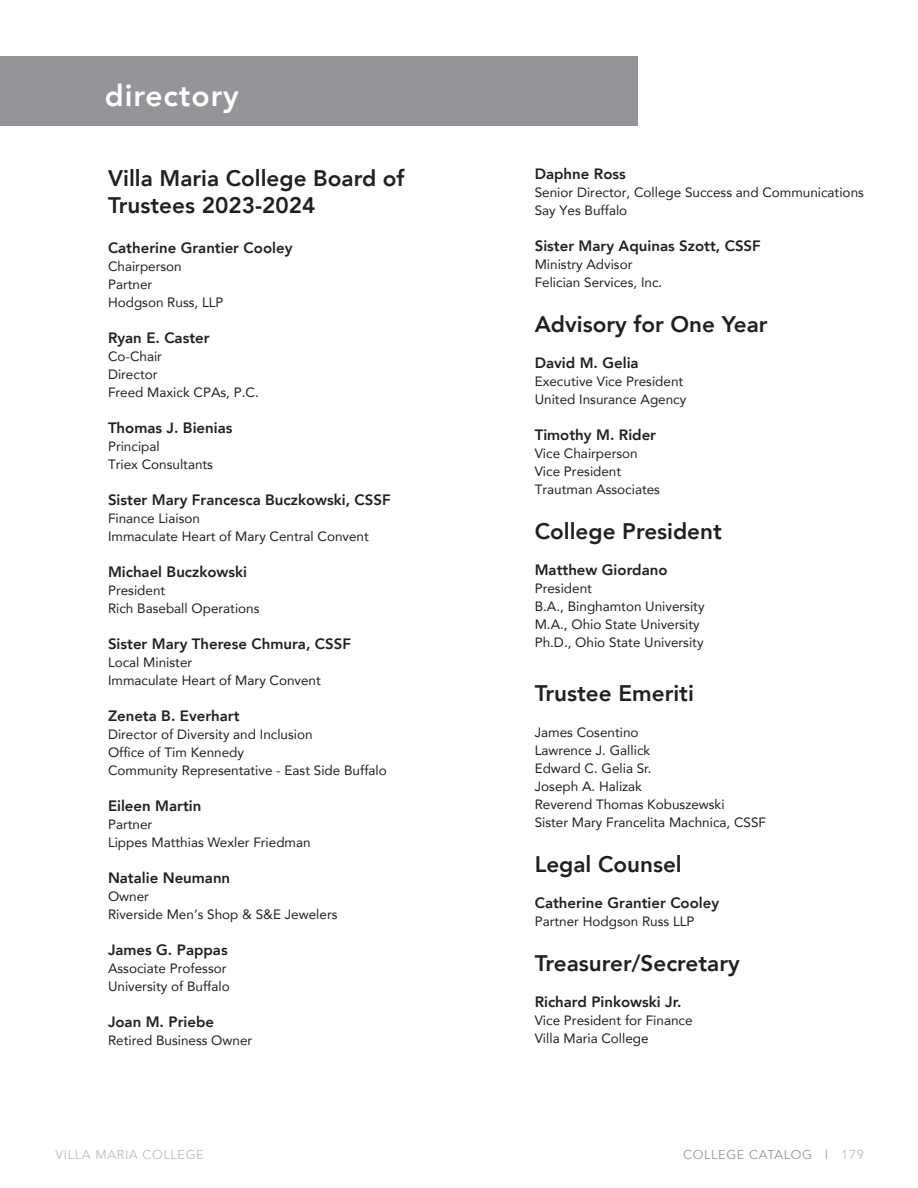
<style>
.page{position:relative;width:918px;height:1188px;background:#fff}
.page>*{position:absolute;margin:0;border:0;box-sizing:border-box;transform-origin:0 0}
.t1{font:800 30px "Avenir";letter-spacing:.03em;color:#fff}
.t2{font:800 22.5px/27px "Avenir";color:#231f20}
.t3{font:800 15px "Avenir";color:#231f20}
.t4{font:13.5px/18px "Avenir";color:#231f20}
.t5{font:12.75px "Avenir";letter-spacing:.05em;color:#939598}
.t6{font:12.75px "Avenir";letter-spacing:.05em;color:#bcbdc0}
.s1{color:#bcbdc0}
</style>
<div class="page">
<div style="left:0;top:56px;width:637px;height:69px;background:#939598"></div>
<h1 class="t1" style="left:105px;top:72px;width:135px">directory</h1>
<h2 class="t2" style="left:108px;top:165px;width:298px">Villa Maria College Board of<br>Trustees 2023-2024</h2>
<p class="t3" style="left:108px;top:236px;width:186px">Catherine Grantier Cooley</p>
<p class="t4" style="left:108px;top:257px;width:117px">Chairperson<br>Partner<br>Hodgson Russ, LLP</p>
<p class="t3" style="left:108px;top:326px;width:103px">Ryan E. Caster</p>
<p class="t4" style="left:108px;top:347px;width:152px">Co-Chair<br>Director<br>Freed Maxick CPAs, P.C.</p>
<p class="t3" style="left:108px;top:416px;width:126px">Thomas J. Bienias</p>
<p class="t4" style="left:108px;top:437px;width:107px">Principal<br>Triex Consultants</p>
<p class="t3" style="left:108px;top:488px;width:284px">Sister Mary Francesca Buczkowski, CSSF</p>
<p class="t4" style="left:108px;top:509px;width:262px">Finance Liaison<br>Immaculate Heart of Mary Central Convent</p>
<p class="t3" style="left:108px;top:560px;width:141px">Michael Buczkowski</p>
<p class="t4" style="left:108px;top:581px;width:153px">President<br>Rich Baseball Operations</p>
<p class="t3" style="left:108px;top:632px;width:245px">Sister Mary Therese Chmura, CSSF</p>
<p class="t4" style="left:108px;top:653px;width:214px">Local Minister<br>Immaculate Heart of Mary Convent</p>
<p class="t3" style="left:108px;top:704px;width:133px">Zeneta B. Everhart</p>
<p class="t4" style="left:108px;top:725px;width:280px">Director of Diversity and Inclusion<br>Office of Tim Kennedy<br>Community Representative - East Side Buffalo</p>
<p class="t3" style="left:108px;top:794px;width:95px">Eileen Martin</p>
<p class="t4" style="left:108px;top:815px;width:204px">Partner<br>Lippes Matthias Wexler Friedman</p>
<p class="t3" style="left:108px;top:866px;width:124px">Natalie Neumann</p>
<p class="t4" style="left:108px;top:887px;width:231px">Owner<br>Riverside Men’s Shop &amp; S&amp;E Jewelers</p>
<p class="t3" style="left:108px;top:938px;width:121px">James G. Pappas</p>
<p class="t4" style="left:108px;top:959px;width:123px">Associate Professor<br>University of Buffalo</p>
<p class="t3" style="left:108px;top:1010px;width:108px">Joan M. Priebe</p>
<p class="t4" style="left:108px;top:1031px;width:146px">Retired Business Owner</p>
<p class="t3" style="left:535px;top:162px;width:93px">Daphne Ross</p>
<p class="t4" style="left:535px;top:183px;width:331px">Senior Director, College Success and Communications<br>Say Yes Buffalo</p>
<p class="t3" style="left:535px;top:234px;width:228px">Sister Mary Aquinas Szott, CSSF</p>
<p class="t4" style="left:535px;top:255px;width:129px">Ministry Advisor<br>Felician Services, Inc.</p>
<h2 class="t2" style="left:535px;top:310px;width:234px">Advisory for One Year</h2>
<p class="t3" style="left:535px;top:351px;width:105px">David M. Gelia</p>
<p class="t4" style="left:535px;top:372px;width:153px">Executive Vice President<br>United Insurance Agency</p>
<p class="t3" style="left:535px;top:423px;width:123px">Timothy M. Rider</p>
<p class="t4" style="left:535px;top:444px;width:127px">Vice Chairperson<br>Vice President<br>Trautman Associates</p>
<h2 class="t2" style="left:535px;top:517px;width:189px">College President</h2>
<p class="t3" style="left:535px;top:558px;width:134px">Matthew Giordano</p>
<p class="t4" style="left:535px;top:579px;width:171px">President<br>B.A., Binghamton University<br>M.A., Ohio State University<br>Ph.D., Ohio State University</p>
<h2 class="t2" style="left:535px;top:679px;width:161px">Trustee Emeriti</h2>
<p class="t4" style="left:535px;top:723px;width:233px">James Cosentino<br>Lawrence J. Gallick<br>Edward C. Gelia Sr.<br>Joseph A. Halizak<br>Reverend Thomas Kobuszewski<br>Sister Mary Francelita Machnica, CSSF</p>
<h2 class="t2" style="left:535px;top:850px;width:149px">Legal Counsel</h2>
<p class="t3" style="left:535px;top:891px;width:186px">Catherine Grantier Cooley</p>
<p class="t4" style="left:535px;top:912px;width:161px">Partner Hodgson Russ LLP</p>
<h2 class="t2" style="left:535px;top:949px;width:207px">Treasurer/Secretary</h2>
<p class="t3" style="left:535px;top:990px;width:148px">Richard Pinkowski Jr.</p>
<p class="t4" style="left:535px;top:1011px;width:159px">Vice President for Finance<br>Villa Maria College</p>
<p class="t6" style="left:55px;top:1147px;width:150px">VILLA MARIA COLLEGE</p>
<p class="t5" style="left:683px;top:1147px;width:182px">COLLEGE CATALOG | <span class="s1">179</span></p>
</div>
